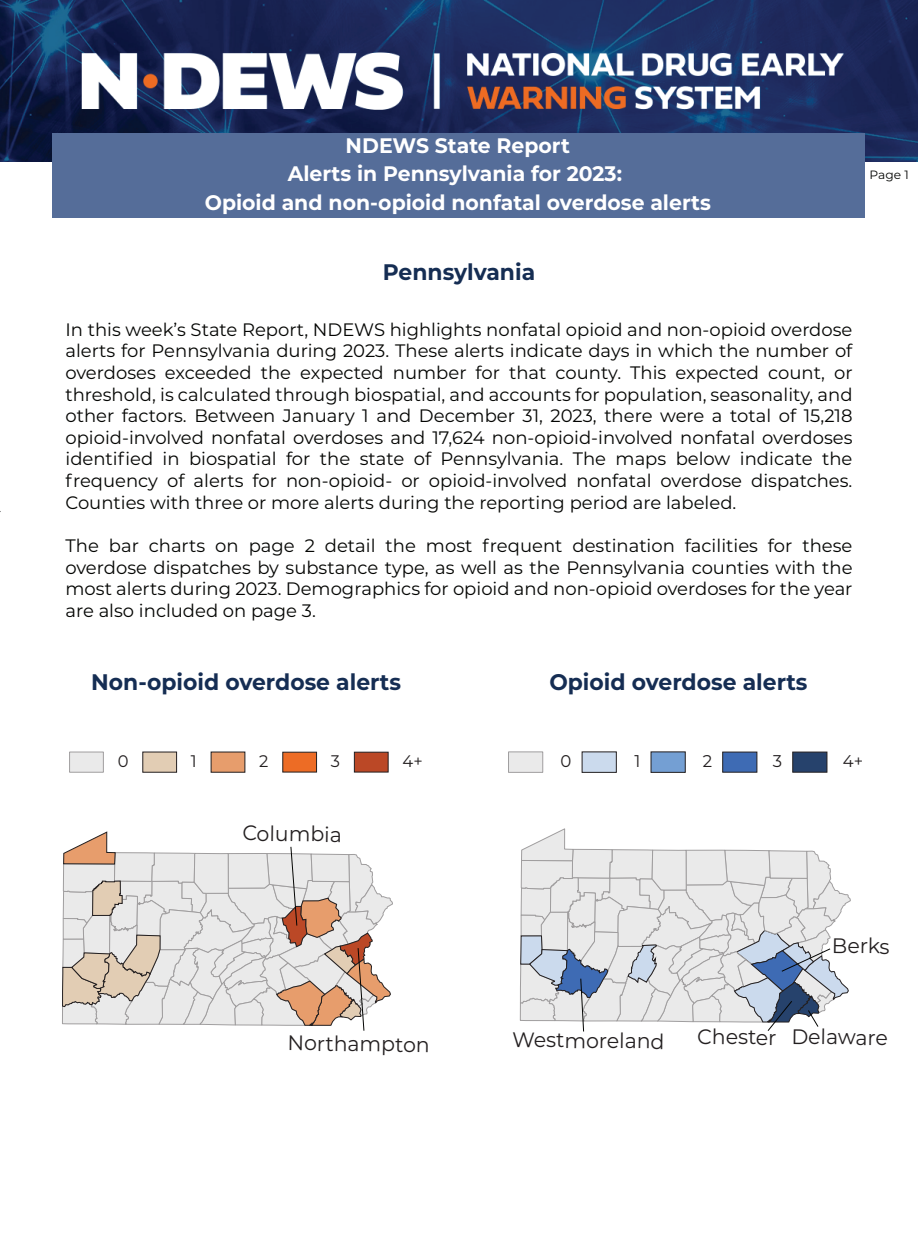
<style>
.page{position:relative;width:918px;height:1242px;background:#fff}
.page>*{position:absolute;margin:0;border:0;box-sizing:border-box;transform-origin:0 0}
.t1{font:700 22.5px "Montserrat";color:#152d53}
.t2{font:700 21px/28.5px "Montserrat";color:#fff;text-align:center}
.t3{font:21px "Montserrat";color:#231f20}
.t4{font:18px/21.6px "Montserrat";color:#040503;text-align:justify}
.t5{font:16.95px "Montserrat";color:#231f20}
.t6{font:16.8px "Montserrat";color:#231f20}
.t7{font:12px "Montserrat";color:#040503}
</style>
<div class="page">
<img style="left:0;top:0;width:918px;height:162px">
<div style="left:53px;top:133px;width:812px;height:85px;background:#556d99"></div>
<div style="left:582px;top:751px;width:35px;height:21px;background:#cbdaed"></div>
<div style="left:508px;top:751px;width:35px;height:21px;background:#eaeaea;border:1px solid #a09e9f"></div>
<div style="left:651px;top:751px;width:34px;height:21px;background:#749fd3"></div>
<div style="left:723px;top:751px;width:34px;height:21px;background:#3e6bb4"></div>
<div style="left:793px;top:751px;width:34px;height:21px;background:#26426c;border:1px solid #231f20"></div>
<div style="left:143px;top:751px;width:34px;height:21px;background:#e2cdb4"></div>
<div style="left:69px;top:752px;width:34px;height:20px;background:#eaeaea;border:1px solid #a09e9f"></div>
<div style="left:211px;top:751px;width:34px;height:21px;background:#e79d6c"></div>
<div style="left:283px;top:752px;width:34px;height:20px;background:#ed6c25"></div>
<div style="left:354px;top:752px;width:34px;height:20px;background:#bb4826;border:1px solid #231f20"></div>
<svg style="left:62px;top:831px;width:331px;height:200px"></svg>
<svg style="left:520px;top:828px;width:331px;height:204px"></svg>
<p class="t2" style="left:205px;top:130px;width:508px">NDEWS State Report<br>Alerts in Pennsylvania for 2023:<br>Opioid and non-opioid nonfatal overdose alerts</p>
<p class="t7" style="left:870px;top:166px;width:41px">Page 1</p>
<p class="t1" style="left:383px;top:255px;width:154px">Pennsylvania</p>
<p class="t4" style="left:65px;top:318px;width:789px">In this week’s State Report, NDEWS highlights nonfatal opioid and non-opioid overdose alerts for Pennsylvania during 2023. These alerts indicate days in which the number of overdoses exceeded the expected number for that county. This expected count, or threshold, is calculated through biospatial, and accounts for population, seasonality, and other factors. Between January 1 and December 31, 2023, there were a total of 15,218 opioid-involved nonfatal overdoses and 17,624 non-opioid-involved nonfatal overdoses identified in biospatial for the state of Pennsylvania. The maps below indicate the frequency of alerts for non-opioid- or opioid-involved nonfatal overdose dispatches.<br>Counties with three or more alerts during the reporting period are labeled.</p>
<p class="t4" style="left:65px;top:534px;width:789px">The bar charts on page 2 detail the most frequent destination facilities for these overdose dispatches by substance type, as well as the Pennsylvania counties with the most alerts during 2023. Demographics for opioid and non-opioid overdoses for the year are also included on page 3.</p>
<p class="t1" style="left:91px;top:665px;width:311px">Non-opioid overdose alerts</p>
<p class="t1" style="left:549px;top:665px;width:260px">Opioid overdose alerts</p>
<p class="t6" style="left:118px;top:749px;width:12px">0</p>
<p class="t6" style="left:191px;top:749px;width:7px">1</p>
<p class="t6" style="left:259px;top:749px;width:11px">2</p>
<p class="t6" style="left:331px;top:749px;width:11px">3</p>
<p class="t6" style="left:402px;top:749px;width:22px">4+</p>
<p class="t5" style="left:561px;top:749px;width:12px">0</p>
<p class="t5" style="left:634px;top:749px;width:7px">1</p>
<p class="t5" style="left:703px;top:749px;width:11px">2</p>
<p class="t5" style="left:773px;top:749px;width:11px">3</p>
<p class="t5" style="left:843px;top:749px;width:22px">4+</p>
<p class="t3" style="left:243px;top:818px;width:101px;rotate:1deg">Columbia</p>
<p class="t3" style="left:288px;top:1028px;width:144px;rotate:1deg">Northampton</p>
<p class="t3" style="left:513px;top:1024px;width:154px;rotate:1deg">Westmoreland</p>
<p class="t3" style="left:832px;top:930px;width:59px;rotate:1deg">Berks</p>
<p class="t3" style="left:698px;top:1020px;width:192px;rotate:1deg">Chester Delaware</p>
</div>
